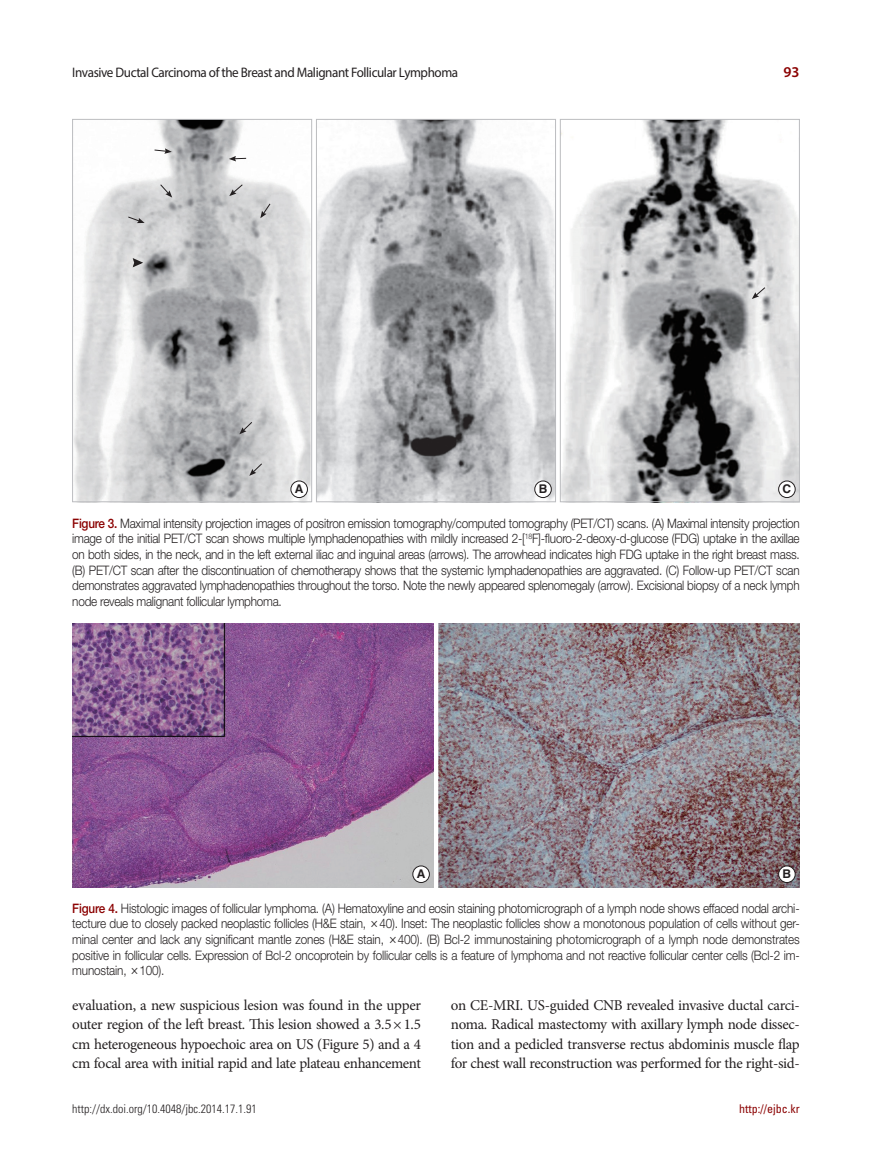
<style>
.page{position:relative;width:872px;height:1170px;background:#fff}
.page>*{position:absolute;margin:0;border:0;box-sizing:border-box;transform-origin:0 0}
.본문{font:15px/19.5px "Minion Pro";letter-spacing:-.025em;color:#231f20;text-align:justify}
.t1{font:600 15px "Myriad Pro";color:#8b0202}
.t2{font:13.8px "Myriad Pro";letter-spacing:-.03em;color:#231f20;scale:.95 1}
.표_제목__그림_설명{font:300 13.05px/15.6px "Helvetica Neue LT Std";letter-spacing:-.02em;color:#231f20;text-align:justify;scale:.9 1}
.t3{font:300 condensed 12px "Univers LT Std";color:#231f20}
.t4{font:condensed 12px "Univers LT Std";color:#8b0202}
.t5{font:700 12px "Helvetica LT Std";color:#231f20}
.s1{font-weight:500;color:#8b0202}
.s2{font-family:"Nanum Gothic OTF";font-weight:400}
</style>
<div class="page">
<img style="left:72px;top:623px;width:362px;height:263px">
<img style="left:438px;top:623px;width:361px;height:263px">
<div style="left:413px;top:865px;width:16px;height:17px;background:#fff;border-radius:50%"></div>
<div style="left:412px;top:865px;width:17px;height:17px;border:1px solid #231f20;border-radius:50%"></div>
<div style="left:778px;top:865px;width:17px;height:17px;background:#fff;border-radius:50%"></div>
<div style="left:778px;top:865px;width:17px;height:17px;border:1px solid #231f20;border-radius:50%"></div>
<img style="left:74px;top:121px;width:236px;height:379px">
<div style="left:72px;top:119px;width:240px;height:383px;border:1px solid #bcbdc0"></div>
<img style="left:318px;top:121px;width:236px;height:379px">
<div style="left:316px;top:119px;width:240px;height:383px;border:1px solid #bcbdc0"></div>
<img style="left:562px;top:121px;width:235px;height:379px">
<div style="left:560px;top:119px;width:239px;height:383px;border:1px solid #bcbdc0"></div>
<svg style="left:131px;top:257px;width:12px;height:12px"></svg>
<svg style="left:752px;top:286px;width:14px;height:13px"></svg>
<svg style="left:260px;top:203px;width:11px;height:15px"></svg>
<svg style="left:229px;top:184px;width:14px;height:12px"></svg>
<svg style="left:239px;top:421px;width:14px;height:13px"></svg>
<svg style="left:249px;top:462px;width:14px;height:14px"></svg>
<svg style="left:127px;top:216px;width:18px;height:7px"></svg>
<svg style="left:160px;top:184px;width:12px;height:13px"></svg>
<svg style="left:229px;top:156px;width:18px;height:5px"></svg>
<svg style="left:154px;top:148px;width:18px;height:6px"></svg>
<div style="left:291px;top:481px;width:16px;height:16px;background:#fff;border-radius:50%"></div>
<div style="left:291px;top:480px;width:17px;height:17px;border:1px solid #231f20;border-radius:50%"></div>
<div style="left:535px;top:481px;width:16px;height:16px;background:#fff;border-radius:50%"></div>
<div style="left:534px;top:480px;width:17px;height:17px;border:1px solid #231f20;border-radius:50%"></div>
<div style="left:778px;top:481px;width:17px;height:16px;background:#fff;border-radius:50%"></div>
<div style="left:778px;top:480px;width:17px;height:17px;border:1px solid #231f20;border-radius:50%"></div>
<p class="t2" style="left:72px;top:64px;width:408px">Invasive Ductal Carcinoma of the Breast and Malignant Follicular Lymphoma</p>
<p class="t1" style="left:783px;top:63px;width:18px">93</p>
<p class="t5" style="left:295px;top:481px;width:10px">A</p>
<p class="t5" style="left:539px;top:481px;width:10px">B</p>
<p class="t5" style="left:782px;top:481px;width:10px">C</p>
<p class="표_제목__그림_설명" style="left:72px;top:515px;width:810px"><span class="s1">Figure 3.</span> Maximal intensity projection images of positron emission tomography/computed tomography (PET/CT) scans. (A) Maximal intensity projection image of the initial PET/CT scan shows multiple lymphadenopathies with mildly increased 2-[<sup>18</sup>F]-fluoro-2-deoxy-d-glucose (FDG) uptake in the axillae on both sides, in the neck, and in the left external iliac and inguinal areas (arrows). The arrowhead indicates high FDG uptake in the right breast mass. (B) PET/CT scan after the discontinuation of chemotherapy shows that the systemic lymphadenopathies are aggravated. (C) Follow-up PET/CT scan demonstrates aggravated lymphadenopathies throughout the torso. Note the newly appeared splenomegaly (arrow). Excisional biopsy of a neck lymph node reveals malignant follicular lymphoma.</p>
<p class="t5" style="left:417px;top:866px;width:10px">A</p>
<p class="t5" style="left:782px;top:866px;width:10px">B</p>
<p class="표_제목__그림_설명" style="left:72px;top:899px;width:810px"><span class="s1">Figure 4.</span> Histologic images of follicular lymphoma. (A) Hematoxyline and eosin staining photomicrograph of a lymph node shows effaced nodal archi&shy;tecture due to closely packed neoplastic follicles (H&amp;E stain, <span class="s2">×</span>40). Inset: The neoplastic follicles show a monotonous population of cells without ger&shy;minal center and lack any significant mantle zones (H&amp;E stain, <span class="s2">×</span>400). (B) Bcl-2 immunostaining photomicrograph of a lymph node demonstrates positive in follicular cells. Expression of Bcl-2 oncoprotein by follicular cells is a feature of lymphoma and not reactive follicular center cells (Bcl-2 im&shy;munostain, <span class="s2">×</span>100).</p>
<p class="본문" style="left:72px;top:994px;width:350px">evaluation, a new suspicious lesion was found in the upper outer region of the left breast. This lesion showed a 3.5× 1.5 cm heterogeneous hypoechoic area on US (Figure 5) and a 4 cm focal area with initial rapid and late plateau enhancement</p>
<p class="본문" style="left:451px;top:994px;width:350px">on CE-MRI. US-guided CNB revealed invasive ductal carci&shy;noma. Radical mastectomy with axillary lymph node dissec&shy;tion and a pedicled transverse rectus abdominis muscle flap for chest wall reconstruction was performed for the right-sid-</p>
<p class="t3" style="left:72px;top:1101px;width:186px">http://dx.doi.org/10.4048/jbc.2014.17.1.91</p>
<p class="t4" style="left:739px;top:1100px;width:62px">http://ejbc.kr</p>
</div>
